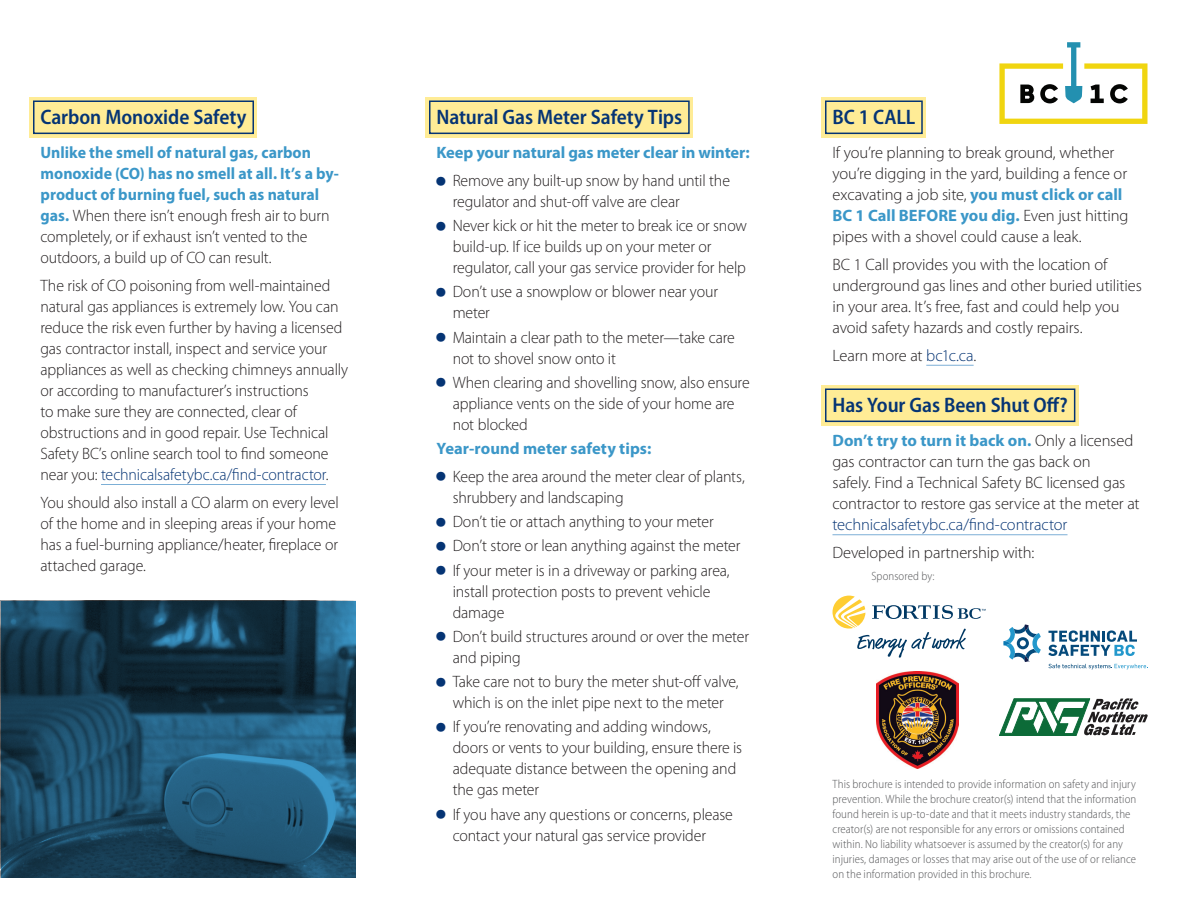
<style>
.page{position:relative;width:1188px;height:918px;background:#fff}
.page>*{position:absolute;margin:0;border:0;box-sizing:border-box;transform-origin:0 0}
.t1{font:600 semi-condensed 21px "Myriad Pro";letter-spacing:-.005em;color:#053474}
.t2{font:300 16.5px/21px "Myriad Pro";letter-spacing:-.01em;color:#231f20;scale:.96 1}
.t3{font:300 16.5px/21px "Myriad Pro";letter-spacing:-.01em;color:#231f20}
.t4{font:700 16.5px/21px "Myriad Pro";color:#3b97c8;scale:.96 1}
.t5{font:700 16.5px "Myriad Pro";color:#3b97c8}
.t6{font:300 16.5px "Myriad Pro";letter-spacing:-.005em;color:#053474}
.t7{font:300 semi-condensed 12px/15px "Myriad Pro";letter-spacing:.005em;color:#57585a}
.s1{font-weight:300;color:#231f20}
.s2{color:#053474}
.s3{font-weight:700;color:#3b97c8}
</style>
<div class="page">
<svg style="left:1px;top:601px;width:355px;height:277px;background:#1b4761"></svg>
<svg style="left:999px;top:42px;width:149px;height:82px"></svg>
<div style="left:30px;top:97px;width:227px;height:41px;background:#ffec96"></div>
<div style="left:33px;top:100px;width:221px;height:34px;border:2px solid #053474"></div>
<hr style="left:101px;top:484px;width:225px;height:1px;background:#7cafd6">
<div style="left:426px;top:97px;width:267px;height:41px;background:#ffec96"></div>
<div style="left:429px;top:100px;width:261px;height:34px;border:2px solid #053474"></div>
<div style="left:822px;top:97px;width:104px;height:41px;background:#ffec96"></div>
<div style="left:825px;top:100px;width:98px;height:34px;border:2px solid #053474"></div>
<hr style="left:926px;top:365px;width:48px;height:1px;background:#7cafd6">
<div style="left:822px;top:385px;width:257px;height:41px;background:#ffec96"></div>
<div style="left:825px;top:388px;width:250px;height:34px;border:2px solid #053474"></div>
<hr style="left:832px;top:534px;width:236px;height:1px;background:#7cafd6">
<svg style="left:833px;top:596px;width:153px;height:62px"></svg>
<svg style="left:1048px;top:664px;width:100px;height:5px"></svg>
<svg style="left:1048px;top:630px;width:89px;height:26px"></svg>
<svg style="left:1003px;top:624px;width:38px;height:38px"></svg>
<svg style="left:999px;top:698px;width:149px;height:38px"></svg>
<img style="left:876px;top:671px;width:83px;height:97px">
<p class="t1" style="left:40px;top:105px;width:207px">Carbon Monoxide Safety</p>
<p class="t4" style="left:40px;top:142px;width:312px">Unlike the smell of natural gas, carbon monoxide (CO) has no smell at all. It’s a by&shy;product of burning fuel, such as natural gas. <span class="s1">When there isn’t enough fresh air to burn completely, or if exhaust isn’t vented to the outdoors, a build up of CO can result.</span></p>
<p class="t2" style="left:40px;top:275px;width:322px">The risk of CO poisoning from well-maintained natural gas appliances is extremely low. You can reduce the risk even further by having a licensed gas contractor install, inspect and service your appliances as well as checking chimneys annually or according to manufacturer’s instructions<br>to make sure they are connected, clear of obstructions and in good repair. Use Technical Safety BC’s online search tool to find someone near you: <span class="s2">technicalsafetybc.ca/find-contractor</span>.</p>
<p class="t2" style="left:40px;top:492px;width:312px">You should also install a CO alarm on every level of the home and in sleeping areas if your home has a fuel-burning appliance/heater, fireplace or attached garage.</p>
<p class="t1" style="left:436px;top:105px;width:247px">Natural Gas Meter Safety Tips</p>
<p class="t5" style="left:436px;top:143px;width:315px">Keep your natural gas meter clear in winter:</p>
<p class="t2" style="left:453px;top:170px;width:290px">Remove any built-up snow by hand until the regulator and shut-off valve are clear</p>
<p class="t2" style="left:453px;top:216px;width:308px">Never kick or hit the meter to break ice or snow build-up. If ice builds up on your meter or regulator, call your gas service provider for help</p>
<p class="t2" style="left:453px;top:282px;width:278px">Don’t use a snowplow or blower near your meter</p>
<p class="t2" style="left:453px;top:327px;width:296px">Maintain a clear path to the meter—take care not to shovel snow onto it</p>
<p class="t2" style="left:453px;top:372px;width:311px">When clearing and shovelling snow, also ensure appliance vents on the side of your home are not blocked</p>
<p class="t5" style="left:436px;top:439px;width:216px">Year-round meter safety tips:</p>
<p class="t2" style="left:453px;top:466px;width:306px">Keep the area around the meter clear of plants, shrubbery and landscaping</p>
<p class="t2" style="left:453px;top:510px;width:301px;line-height:24.3px">Don’t tie or attach anything to your meter<br>Don’t store or lean anything against the meter<br>If your meter is in a driveway or parking area,</p>
<p class="t2" style="left:453px;top:581px;width:270px">install protection posts to prevent vehicle damage</p>
<p class="t2" style="left:453px;top:626px;width:310px">Don’t build structures around or over the meter and piping</p>
<p class="t2" style="left:453px;top:671px;width:299px">Take care not to bury the meter shut-off valve, which is on the inlet pipe next to the meter</p>
<p class="t2" style="left:453px;top:717px;width:303px">If you’re renovating and adding windows, doors or vents to your building, ensure there is adequate distance between the opening and the gas meter</p>
<p class="t2" style="left:453px;top:804px;width:293px">If you have any questions or concerns, please contact your natural gas service provider</p>
<p class="t1" style="left:832px;top:105px;width:84px">BC 1 CALL</p>
<p class="t3" style="left:832px;top:143px;width:298px">If you’re planning to break ground, whether you’re digging in the yard, building a fence or excavating a job site, <span class="s3">you must click or call BC 1 Call BEFORE you dig.</span> Even just hitting pipes with a shovel could cause a leak.</p>
<p class="t3" style="left:832px;top:254px;width:311px">BC 1 Call provides you with the location of underground gas lines and other buried utilities in your area. It’s free, fast and could help you avoid safety hazards and costly repairs.</p>
<p class="t3" style="left:832px;top:345px;width:145px">Learn more at <span class="s2">bc1c.ca</span>.</p>
<p class="t1" style="left:832px;top:393px;width:237px">Has Your Gas Been Shut Off?</p>
<p class="t3" style="left:832px;top:431px;width:309px"><span class="s3">Don’t try to turn it back on.</span> Only a licensed gas contractor can turn the gas back on<br>safely. Find a Technical Safety BC licensed gas contractor to restore gas service at the meter at</p>
<p class="t6" style="left:832px;top:516px;width:237px">technicalsafetybc.ca/find-contractor</p>
<p class="t3" style="left:832px;top:542px;width:203px">Developed in partnership with:</p>
<p class="t7" style="left:871px;top:569px;width:65px">Sponsored by:</p>
<p class="t7" style="left:832px;top:776px;width:305px">This brochure is intended to provide information on safety and injury prevention. While the brochure creator(s) intend that the information found herein is up-to-date and that it meets industry standards, the creator(s) are not responsible for any errors or omissions contained within. No liability whatsoever is assumed by the creator(s) for any injuries, damages or losses that may arise out of the use of or reliance on the information provided in this brochure.</p>
</div>
